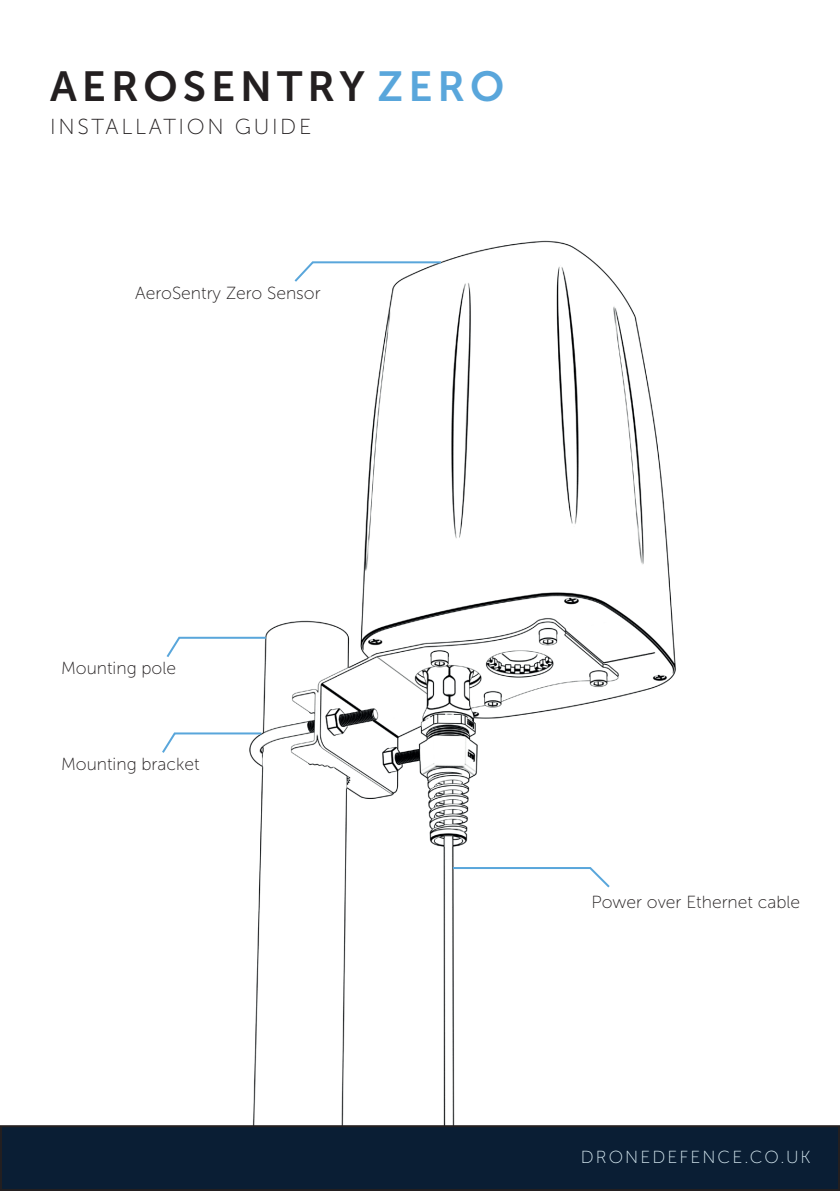
<style>
.page{position:relative;width:840px;height:1191px;background:#fff}
.page>*{position:absolute;margin:0;border:0;box-sizing:border-box;transform-origin:0 0}
.t1{font:42px "Museo Sans 700";letter-spacing:.12em;color:#231f20}
.t2{font:21.6px "Museo Sans 100";letter-spacing:.12em;color:#231f20}
.t3{font:17.4px "Museo Sans 100";color:#231f20}
.t4{font:17.4px "Museo Sans 100";letter-spacing:.12em;color:#daedf5}
.s1{color:#59a6db}
</style>
<div class="page">
<img style="left:250px;top:240px;width:426px;height:885px">
<svg style="left:450px;top:866px;width:161px;height:23px"></svg>
<svg style="left:166px;top:636px;width:102px;height:23px"></svg>
<svg style="left:292px;top:260px;width:151px;height:24px"></svg>
<svg style="left:162px;top:731px;width:101px;height:24px"></svg>
<div style="left:1px;top:1126px;width:837px;height:64px;background:#0a1e34"></div>
<div style="left:0;top:1125px;width:839px;height:66px;border:2px solid #231f20"></div>
<h1 class="t1" style="left:50px;top:63px;width:455px">AEROSENTRY <span class="s1">ZERO</span></h1>
<p class="t2" style="left:50px;top:115px;width:262px">INSTALLATION GUIDE</p>
<p class="t3" style="left:135px;top:284px;width:187px">AeroSentry Zero Sensor</p>
<p class="t3" style="left:61px;top:658px;width:117px">Mounting pole</p>
<p class="t3" style="left:61px;top:755px;width:140px">Mounting bracket</p>
<p class="t3" style="left:591px;top:892px;width:210px">Power over Ethernet cable</p>
<p class="t4" style="left:580px;top:1148px;width:231px">DRONEDEFENCE.CO.UK</p>
</div>
